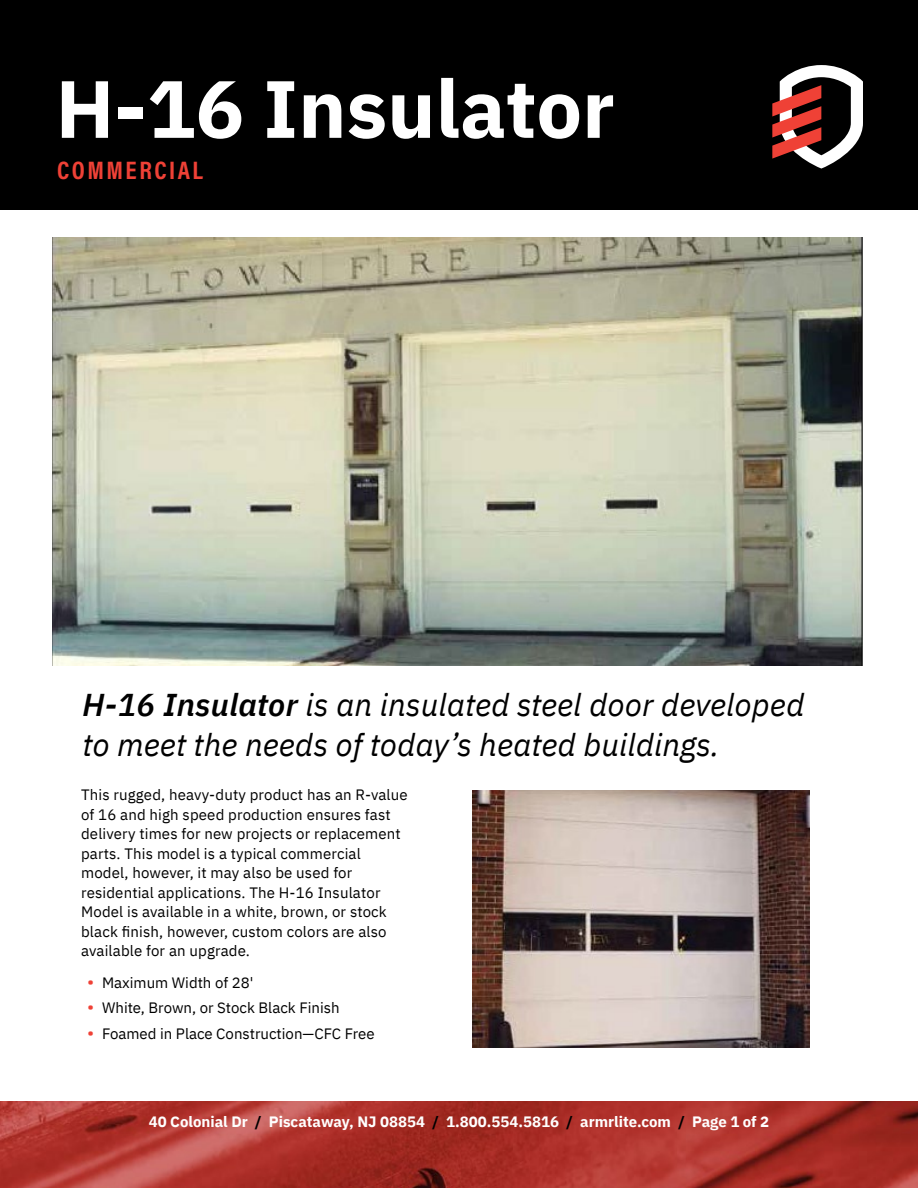
<style>
.page{position:relative;width:918px;height:1188px;background:#fff}
.page>*{position:absolute;margin:0;border:0;box-sizing:border-box;transform-origin:0 0}
.t1{font:700 81px "IBM Plex Sans";color:#fff}
.t2{font:italic 31.5px/40.5px "IBM Plex Sans";color:#000}
.t3{font:700 25.5px "Acumin Pro Cond";letter-spacing:.1em;color:#ef4136}
.t4{font:15px/19.5px "IBM Plex Sans";letter-spacing:.01em;color:#000}
.t5{font:700 15px "IBM Plex Sans";color:#fff}
.s1{font-weight:600}
.s2{font-size:18px;color:#ef4136}
.s3{color:#000}
</style>
<div class="page">
<img style="left:0;top:1102px;width:918px;height:86px">
<img style="left:53px;top:238px;width:810px;height:427px">
<div style="left:0;top:0;width:918px;height:210px;background:#000"></div>
<svg style="left:772px;top:65px;width:91px;height:104px"></svg>
<img style="left:472px;top:790px;width:338px;height:258px">
<h1 class="t1" style="left:56px;top:45px;width:561px">H-16 Insulator</h1>
<h3 class="t3" style="left:57px;top:153px;width:147px">COMMERCIAL</h3>
<h2 class="t2" style="left:82px;top:682px;width:723px"><span class="s1">H-16 Insulator</span> is an insulated steel door developed to meet the needs of today’s heated buildings.</h2>
<p class="t4" style="left:81px;top:784px;width:328px">This rugged, heavy-duty product has an R-value of 16 and high speed production ensures fast delivery times for new projects or replacement parts. This model is a typical commercial model, however, it may also be used for residential applications. The H-16 Insulator Model is available in a white, brown, or stock black finish, however, custom colors are also available for an upgrade.</p>
<p class="t4" style="left:87px;top:971px;width:168px"><span class="s2">•</span> Maximum Width of 28'</p>
<p class="t4" style="left:87px;top:997px;width:254px"><span class="s2">•</span> White, Brown, or Stock Black Finish</p>
<p class="t4" style="left:87px;top:1022px;width:289px"><span class="s2">•</span> Foamed in Place Construction—CFC Free</p>
<p class="t5" style="left:149px;top:1110px;width:622px">40 Colonial Dr <span class="s3">/</span> Piscataway, NJ 08854 <span class="s3">/</span> 1.800.554.5816 <span class="s3">/</span> armrlite.com <span class="s3">/</span> Page 1 of 2</p>
</div>
